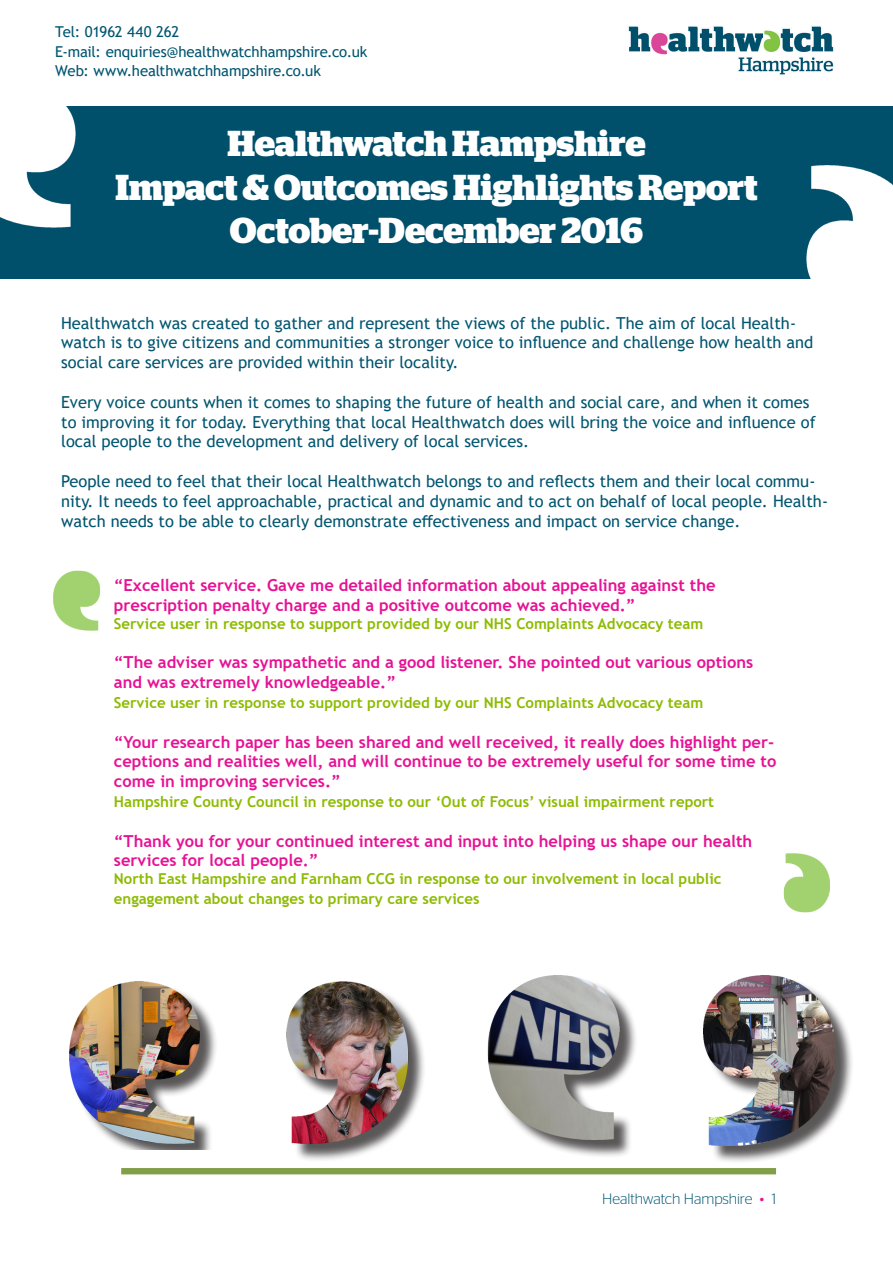
<style>
.page{position:relative;width:893px;height:1263px;background:#fff}
.page>*{position:absolute;margin:0;border:0;box-sizing:border-box;transform-origin:0 0}
.t1{font:700 36px "Stag";color:#fff}
.t2{font:16.5px/19.8px "Trebuchet MS";color:#005570}
.t3{font:700 16.5px/19.8px "Trebuchet MS";color:#e71294}
.t4{font:700 15px "Trebuchet MS";color:#8dbb00}
.Main_-_11pt{font:15px/19.5px "Trebuchet MS";letter-spacing:-.01em;color:#005570}
.Contents__2{font:300 15px "Stag Sans";letter-spacing:-.005em;color:#005570}
.s1{color:#e71294}
</style>
<div class="page">
<div style="left:121px;top:1168px;width:655px;height:6px;background:#819e49"></div>
<div style="left:0;top:106px;width:893px;height:173px;background:#004f6b"></div>
<img style="left:0;top:106px;width:76px;height:122px">
<img style="left:806px;top:165px;width:87px;height:114px">
<div style="left:705px;top:977px;width:149px;height:187px;background:#231f20;opacity:.75"></div>
<img style="left:703px;top:975px;width:132px;height:170px">
<img style="left:69px;top:981px;width:147px;height:169px">
<div style="left:289px;top:984px;width:137px;height:178px;background:#231f20;opacity:.75"></div>
<img style="left:286px;top:981px;width:125px;height:169px">
<div style="left:490px;top:977px;width:148px;height:181px;background:#231f20;opacity:.75"></div>
<img style="left:487px;top:975px;width:151px;height:164px">
<img style="left:53px;top:570px;width:48px;height:61px">
<img style="left:783px;top:853px;width:47px;height:60px">
<img style="left:628px;top:26px;width:206px;height:49px">
<p class="Main_-_11pt" style="left:55px;top:22px;width:314px">Tel: 01962 440 262<br>E-mail: enquiries@healthwatchhampshire.co.uk<br>Web: www.healthwatchhampshire.co.uk</p>
<p class="t1" style="left:227px;top:130px;width:420px">Healthwatch Hampshire</p>
<p class="t1" style="left:116px;top:174px;width:643px">Impact &amp; Outcomes Highlights Report</p>
<p class="t1" style="left:230px;top:217px;width:415px">October-December 2016</p>
<p class="t2" style="left:61px;top:313px;width:754px">Healthwatch was created to gather and represent the views of the public. The aim of local Health&shy;watch is to give citizens and communities a stronger voice to influence and challenge how health and social care services are provided within their locality.</p>
<p class="t2" style="left:61px;top:392px;width:756px">Every voice counts when it comes to shaping the future of health and social care, and when it comes to improving it for today. Everything that local Healthwatch does will bring the voice and influence of local people to the development and delivery of local services.</p>
<p class="t2" style="left:61px;top:471px;width:768px">People need to feel that their local Healthwatch belongs to and reflects them and their local commu&shy;nity. It needs to feel approachable, practical and dynamic and to act on behalf of local people. Health&shy;watch needs to be able to clearly demonstrate effectiveness and impact on service change.</p>
<p class="t3" style="left:114px;top:575px;width:603px">“Excellent service. Gave me detailed information about appealing against the</p>
<p class="t3" style="left:114px;top:595px;width:523px">prescription penalty charge and a positive outcome was achieved.”</p>
<p class="t4" style="left:114px;top:614px;width:591px">Service user in response to support provided by our NHS Complaints Advocacy team</p>
<p class="t3" style="left:114px;top:653px;width:641px">“The adviser was sympathetic and a good listener. She pointed out various options and was extremely knowledgeable.”</p>
<p class="t4" style="left:114px;top:693px;width:591px">Service user in response to support provided by our NHS Complaints Advocacy team</p>
<p class="t3" style="left:114px;top:732px;width:664px">“Your research paper has been shared and well received, it really does highlight per&shy;ceptions and realities well, and will continue to be extremely useful for some time to come in improving services.”</p>
<p class="t4" style="left:114px;top:792px;width:602px">Hampshire County Council in response to our ‘Out of Focus’ visual impairment report</p>
<p class="t3" style="left:114px;top:831px;width:640px">“Thank you for your continued interest and input into helping us shape our health services for local people.”</p>
<p class="t4" style="left:114px;top:870px;width:609px">North East Hampshire and Farnham CCG in response to our involvement in local public</p>
<p class="t4" style="left:114px;top:889px;width:367px">engagement about changes to primary care services</p>
<p class="Contents__2" style="left:602px;top:1191px;width:175px">Healthwatch Hampshire <span class="s1">•</span> 1</p>
</div>
